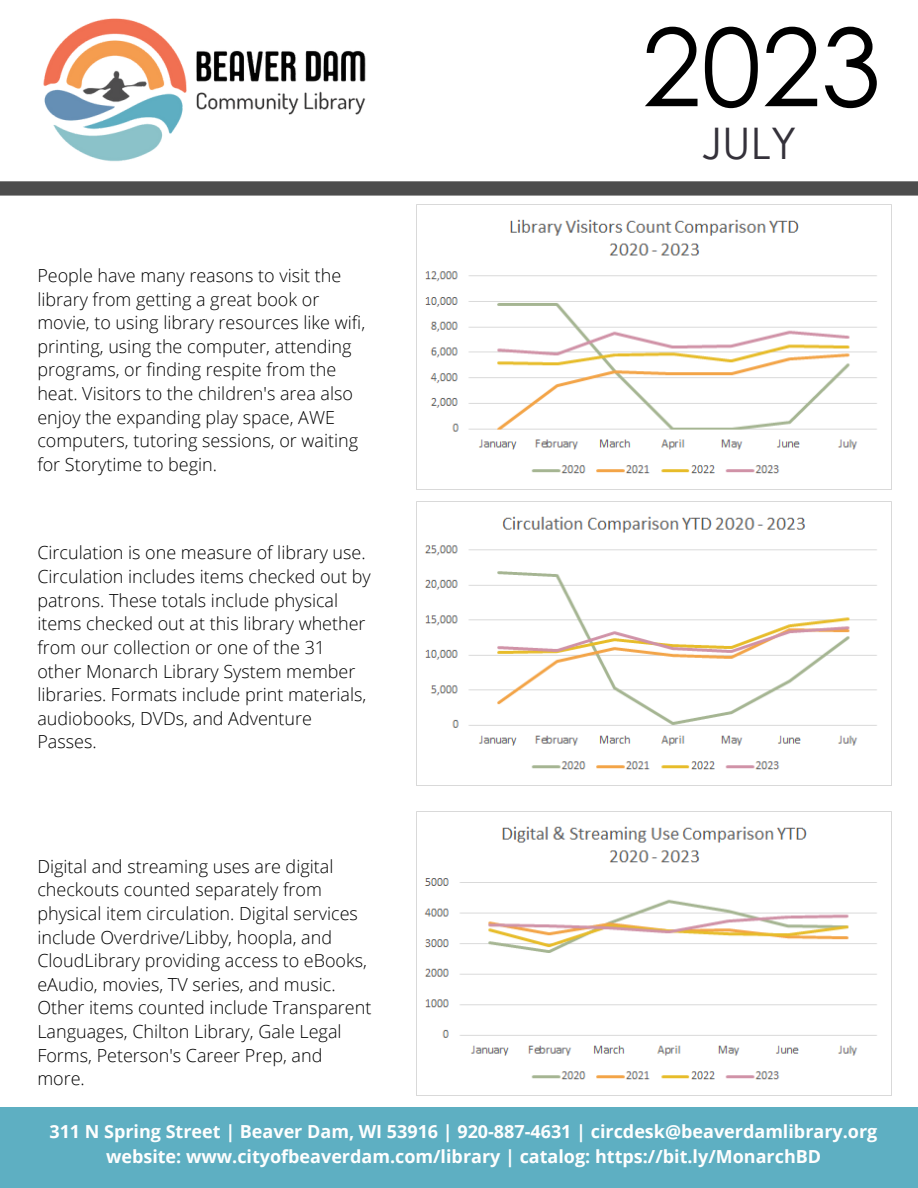
<style>
.page{position:relative;width:918px;height:1188px;background:#fff}
.page>*{position:absolute;margin:0;border:0;box-sizing:border-box;transform-origin:0 0}
.t1{font:108px "Century Gothic";color:#000}
.t2{font:43.5px "Century Gothic";color:#34313a}
.t3{font:300 18px/23.7px "Open Sans";color:#000}
.t4{font:700 18px "Open Sans";color:#fefefe}
</style>
<div class="page">
<img style="left:43px;top:18px;width:323px;height:144px">
<div style="left:0;top:1108px;width:918px;height:80px;background:#5eafc2"></div>
<img style="left:425px;top:205px;width:467px;height:284px">
<img style="left:417px;top:811px;width:475px;height:285px">
<img style="left:417px;top:501px;width:475px;height:285px">
<svg style="left:0;top:181px;width:918px;height:15px;background:#555"></svg>
<p class="t1" style="left:642px;top:-2px;width:241px">2023</p>
<p class="t3" style="left:37px;top:263px;width:329px">People have many reasons to visit the library from getting a great book or movie, to using library resources like wifi, printing, using the computer, attending programs, or finding respite from the heat. Visitors to the children's area also enjoy the expanding play space, AWE computers, tutoring sessions, or waiting for Storytime to begin.</p>
<p class="t3" style="left:37px;top:541px;width:335px">Circulation is one measure of library use.<br>Circulation includes items checked out by patrons. These totals include physical items checked out at this library whether from our collection or one of the 31 other Monarch Library System member libraries. Formats include print materials, audiobooks, DVDs, and Adventure Passes.</p>
<p class="t3" style="left:37px;top:854px;width:336px">Digital and streaming uses are digital checkouts counted separately from physical item circulation. Digital services include Overdrive/Libby, hoopla, and CloudLibrary providing access to eBooks, eAudio, movies, TV series, and music.<br>Other items counted include Transparent Languages, Chilton Library, Gale Legal Forms, Peterson's Career Prep, and more.</p>
<p class="t2" style="left:701px;top:116px;width:97px">JULY</p>
<p class="t4" style="left:49px;top:1119px;width:829px">311 N Spring Street | Beaver Dam, WI 53916 | 920-887-4631 | circdesk@beaverdamlibrary.org</p>
<p class="t4" style="left:106px;top:1144px;width:717px">website: www.cityofbeaverdam.com/library | catalog: https://bit.ly/MonarchBD</p>
</div>
